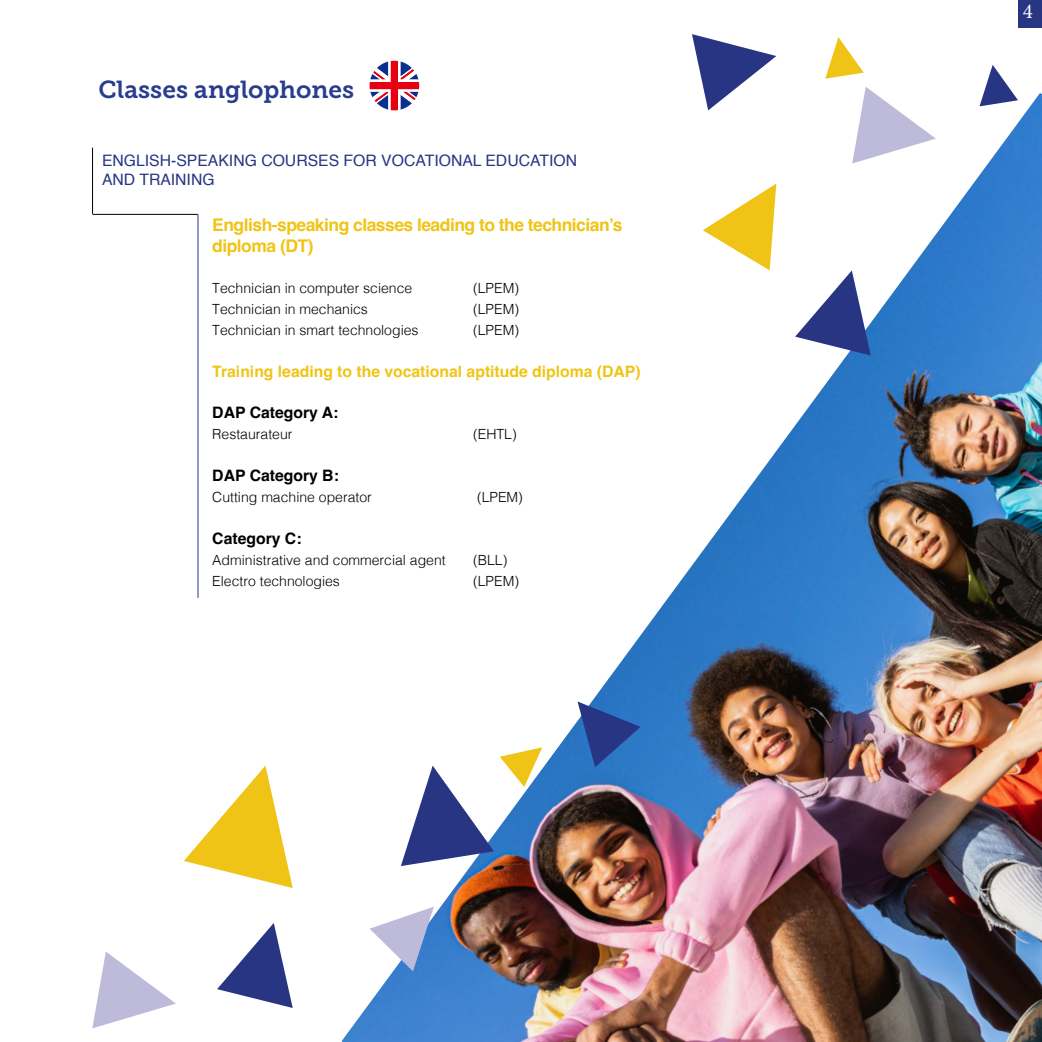
<style>
.page{position:relative;width:1042px;height:1042px;background:#fff}
.page>*{position:absolute;margin:0;border:0;box-sizing:border-box;transform-origin:0 0}
.t1{font:24.5px "Museo Slab 700";color:#293c8e}
.t2{font:21px "Minion Pro";color:#fff}
.bold02{font:700 17.5px/21px "Helvetica";letter-spacing:-.03em;color:#f0c417}
.t3{font:15.75px/18.9px "Helvetica";color:#283583}
.texte_courant{font:700 15.75px "Helvetica";color:#f0c417}
.bold{font:700 15.75px "Helvetica";color:#000}
.texte_courant-2{font:300 14px "Helvetica";color:#000}
</style>
<div class="page">
<div style="left:1018px;top:0;width:24px;height:27px;background:#283583"></div>
<svg style="left:369px;top:61px;width:50px;height:32px"></svg>
<hr style="left:198px;top:214px;width:1px;height:384px;background:#283583">
<hr style="left:93px;top:214px;width:105px;height:1px;background:#000">
<hr style="left:92px;top:148px;width:1px;height:66px;background:#000">
<img style="left:342px;top:93px;width:700px;height:949px">
<svg style="left:825px;top:37px;width:39px;height:42px"></svg>
<svg style="left:692px;top:34px;width:84px;height:76px"></svg>
<svg style="left:795px;top:270px;width:76px;height:85px"></svg>
<svg style="left:852px;top:87px;width:84px;height:76px"></svg>
<svg style="left:703px;top:183px;width:73px;height:87px"></svg>
<svg style="left:979px;top:65px;width:39px;height:41px"></svg>
<svg style="left:500px;top:747px;width:42px;height:40px"></svg>
<svg style="left:217px;top:923px;width:76px;height:85px"></svg>
<svg style="left:92px;top:952px;width:84px;height:76px"></svg>
<svg style="left:577px;top:701px;width:63px;height:66px;background:#2d5ca8"></svg>
<svg style="left:369px;top:906px;width:65px;height:65px"></svg>
<svg style="left:184px;top:765px;width:109px;height:123px"></svg>
<svg style="left:401px;top:765px;width:93px;height:101px"></svg>
<h1 class="t1" style="left:99px;top:75px;width:257px">Classes anglophones</h1>
<h2 class="t3" style="left:102px;top:152px;width:476px">ENGLISH-SPEAKING COURSES FOR VOCATIONAL EDUCATION<br>AND TRAINING</h2>
<p class="bold02" style="left:212px;top:216px;width:412px">English-speaking classes leading to the technician’s diploma (DT)</p>
<p class="texte_courant-2" style="left:212px;top:276px;width:201px">Technician in computer science</p>
<p class="texte_courant-2" style="left:473px;top:276px;width:47px">(LPEM)</p>
<p class="texte_courant-2" style="left:212px;top:297px;width:157px">Technician in mechanics</p>
<p class="texte_courant-2" style="left:473px;top:297px;width:47px">(LPEM)</p>
<p class="texte_courant-2" style="left:212px;top:318px;width:208px">Technician in smart technologies</p>
<p class="texte_courant-2" style="left:473px;top:318px;width:47px">(LPEM)</p>
<p class="texte_courant" style="left:212px;top:362px;width:430px">Training leading to the vocational aptitude diploma (DAP)</p>
<p class="bold" style="left:212px;top:402px;width:128px">DAP Category A:</p>
<p class="texte_courant-2" style="left:212px;top:422px;width:82px">Restaurateur</p>
<p class="texte_courant-2" style="left:473px;top:422px;width:45px">(EHTL)</p>
<p class="bold" style="left:212px;top:465px;width:128px">DAP Category B:</p>
<p class="texte_courant-2" style="left:212px;top:485px;width:161px">Cutting machine operator</p>
<p class="texte_courant-2" style="left:477px;top:485px;width:47px">(LPEM)</p>
<p class="bold" style="left:212px;top:528px;width:91px">Category C:</p>
<p class="texte_courant-2" style="left:212px;top:548px;width:235px">Administrative and commercial agent</p>
<p class="texte_courant-2" style="left:473px;top:548px;width:36px">(BLL)</p>
<p class="texte_courant-2" style="left:212px;top:569px;width:129px">Electro technologies</p>
<p class="texte_courant-2" style="left:473px;top:569px;width:47px">(LPEM)</p>
<h2 class="t2" style="left:1023px;top:-3px;width:12px">4</h2>
</div>
